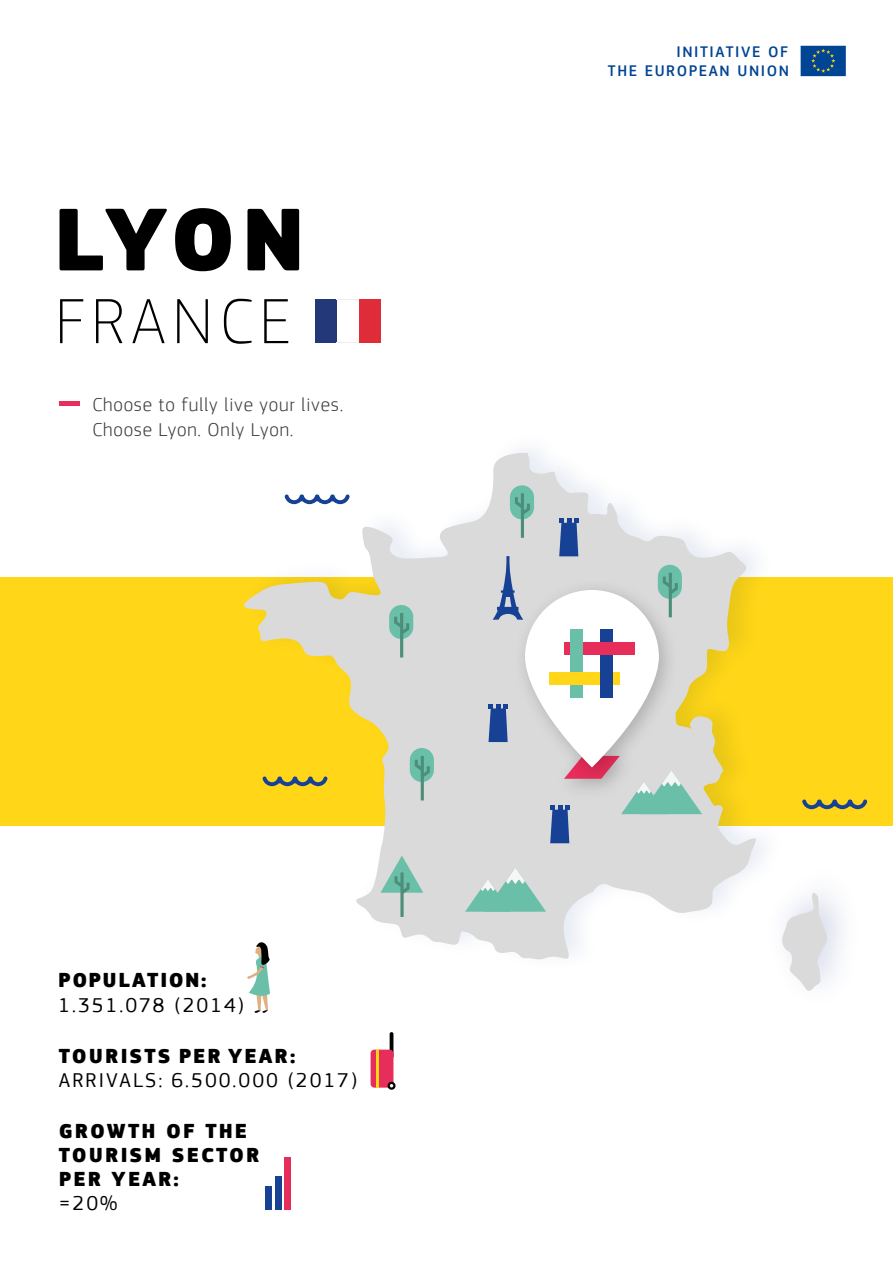
<style>
.page{position:relative;width:893px;height:1263px;background:#fff}
.page>*{position:absolute;margin:0;border:0;box-sizing:border-box;transform-origin:0 0}
.t1{font:900 92.55px "EC Square Sans Pro";color:#000}
.t2{font:100 66.3px "EC Square Sans Pro";letter-spacing:.1em;color:#000}
.t3{font:900 21px/24px "EC Square Sans Pro";letter-spacing:.1em;color:#000}
.t4{font:21px "EC Square Sans Pro";letter-spacing:.1em;color:#000}
.t5{font:900 21px "EC Square Sans Pro";letter-spacing:.08em;color:#000}
.t6{font:300 19.5px/25px "EC Square Sans Pro";letter-spacing:.04em;color:#3c3c3b}
.t7{font:500 15.9px/19.2px "EC Square Sans Pro";letter-spacing:.1em;color:#004494;text-align:right}
</style>
<div class="page">
<div style="left:0;top:577px;width:893px;height:248px;background:#ffd618"></div>
<div style="left:60px;top:401px;width:20px;height:5px;background:#e72d59"></div>
<div style="left:315px;top:299px;width:22px;height:44px;background:#233879"></div>
<div style="left:359px;top:299px;width:22px;height:44px;background:#de2d39"></div>
<svg style="left:239px;top:451px;width:522px;height:509px"></svg>
<svg style="left:284px;top:494px;width:66px;height:10px"></svg>
<svg style="left:262px;top:776px;width:66px;height:10px"></svg>
<svg style="left:802px;top:799px;width:65px;height:10px"></svg>
<div style="left:410px;top:748px;width:24px;height:34px;background:#6abfa9;border-radius:12px"></div>
<svg style="left:415px;top:756px;width:15px;height:44px"></svg>
<div style="left:389px;top:605px;width:24px;height:34px;background:#6abfa9;border-radius:12px"></div>
<svg style="left:394px;top:613px;width:15px;height:44px"></svg>
<div style="left:510px;top:485px;width:24px;height:34px;background:#6abfa9;border-radius:12px"></div>
<img style="left:752px;top:846px;width:91px;height:131px">
<svg style="left:780px;top:890px;width:49px;height:101px"></svg>
<svg style="left:465px;top:868px;width:81px;height:44px;background:#a7cfc5"></svg>
<svg style="left:380px;top:836px;width:46px;height:81px;background:#bed1cc"></svg>
<svg style="left:488px;top:493px;width:214px;height:350px;background:#d3d5d4"></svg>
<svg style="left:337px;top:299px;width:22px;height:1px"></svg>
<svg style="left:337px;top:342px;width:22px;height:1px"></svg>
<hr style="left:390px;top:1032px;width:3px;height:26px;background:#000;border-radius:2px">
<div style="left:371px;top:1049px;width:22px;height:39px;background:#e72d59;border-radius:4px"></div>
<hr style="left:376px;top:1049px;width:2px;height:39px;background:#ffd618">
<svg style="left:388px;top:1082px;width:8px;height:8px"></svg>
<div style="left:265px;top:1186px;width:6px;height:23px;background:#164194"></div>
<div style="left:275px;top:1175px;width:6px;height:34px;background:#164194"></div>
<div style="left:285px;top:1157px;width:6px;height:52px;background:#e72d59"></div>
<svg style="left:247px;top:941px;width:24px;height:72px"></svg>
<svg style="left:800px;top:45px;width:46px;height:31px"></svg>
<h1 class="t1" style="left:54px;top:182px;width:253px">LYON</h1>
<h2 class="t2" style="left:55px;top:283px;width:237px">FRANCE</h2>
<p class="t6" style="left:93px;top:392px;width:252px">Choose to fully live your lives.<br>Choose Lyon. Only Lyon.</p>
<p class="t5" style="left:58px;top:967px;width:150px">POPULATION:</p>
<p class="t4" style="left:58px;top:993px;width:187px">1.351.078 (2014)</p>
<p class="t3" style="left:59px;top:1045px;width:238px">TOURISTS PER YEAR:</p>
<p class="t4" style="left:59px;top:1068px;width:300px">ARRIVALS: 6.500.000 (2017)</p>
<p class="t3" style="left:59px;top:1120px;width:202px">GROWTH OF THE<br>TOURISM SECTOR<br>PER YEAR:</p>
<p class="t4" style="left:59px;top:1191px;width:60px">=20%</p>
<p class="t7" style="left:608px;top:43px;width:183px">INITIATIVE OF<br>THE EUROPEAN UNION</p>
</div>
